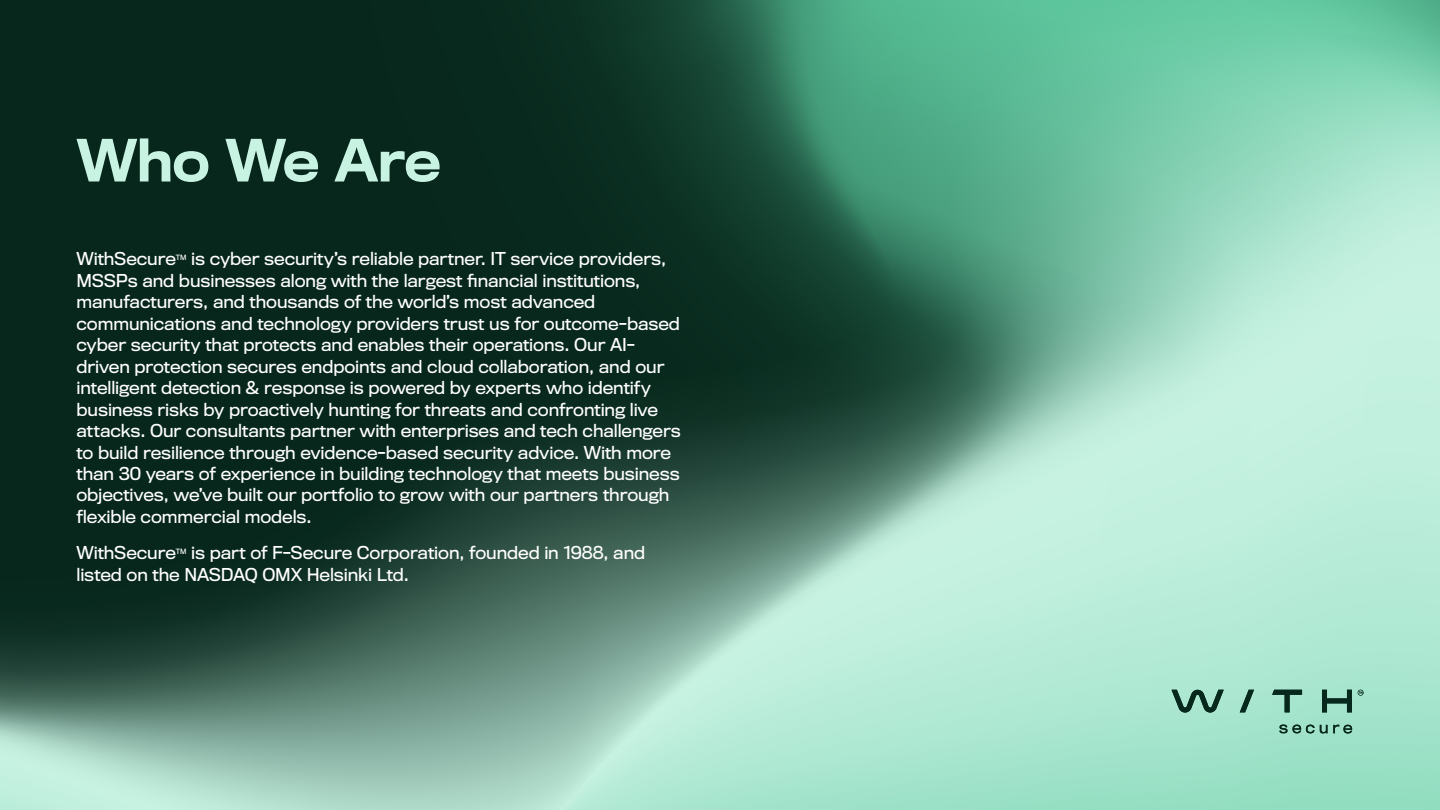
<style>
.page{position:relative;width:1440px;height:810px;background:#fff}
.page>*{position:absolute;margin:0;border:0;box-sizing:border-box;transform-origin:0 0}
.Section_Headline{font:500 54px "Titling Gothic FB Normal";letter-spacing:-.015em;color:#c8f3e3}
.Ingress{font:16.5px/21.5px "Titling Gothic FB Normal";letter-spacing:-.005em;color:#fff}
.Ingress-2{font:6.75px "Titling Gothic FB Normal";color:#fff}
</style>
<div class="page">
<img style="left:0;top:0;width:1440px;height:810px">
<svg style="left:1172px;top:690px;width:52px;height:23px"></svg>
<svg style="left:1240px;top:690px;width:14px;height:22px"></svg>
<svg style="left:1272px;top:690px;width:30px;height:22px"></svg>
<svg style="left:1322px;top:690px;width:30px;height:22px"></svg>
<svg style="left:1358px;top:690px;width:6px;height:6px"></svg>
<svg style="left:1279px;top:725px;width:35px;height:8px"></svg>
<svg style="left:1320px;top:725px;width:32px;height:9px"></svg>
<p class="Section_Headline" style="left:76px;top:130px;width:366px">Who We Are</p>
<p class="Ingress" style="left:76px;top:249px;width:101px">WithSecure</p>
<p class="Ingress-2" style="left:176px;top:254px;width:12px">tm</p>
<p class="Ingress" style="left:76px;top:249px;width:606px;text-indent:115px">is cyber security’s reliable partner. IT service providers, MSSPs and businesses along with the largest financial institutions, manufacturers, and thousands of the world’s most advanced communications and technology providers trust us for outcome-based cyber security that protects and enables their operations. Our AI&shy;driven protection secures endpoints and cloud collaboration, and our intelligent detection &amp; response is powered by experts who identify business risks by proactively hunting for threats and confronting live attacks. Our consultants partner with enterprises and tech challengers to build resilience through evidence-based security advice. With more than 30 years of experience in building technology that meets business objectives, we’ve built our portfolio to grow with our partners through flexible commercial models.</p>
<p class="Ingress" style="left:76px;top:543px;width:101px">WithSecure</p>
<p class="Ingress-2" style="left:176px;top:548px;width:12px">tm</p>
<p class="Ingress" style="left:76px;top:543px;width:570px;text-indent:115px">is part of F-Secure Corporation, founded in 1988, and listed on the NASDAQ OMX Helsinki Ltd.</p>
</div>
